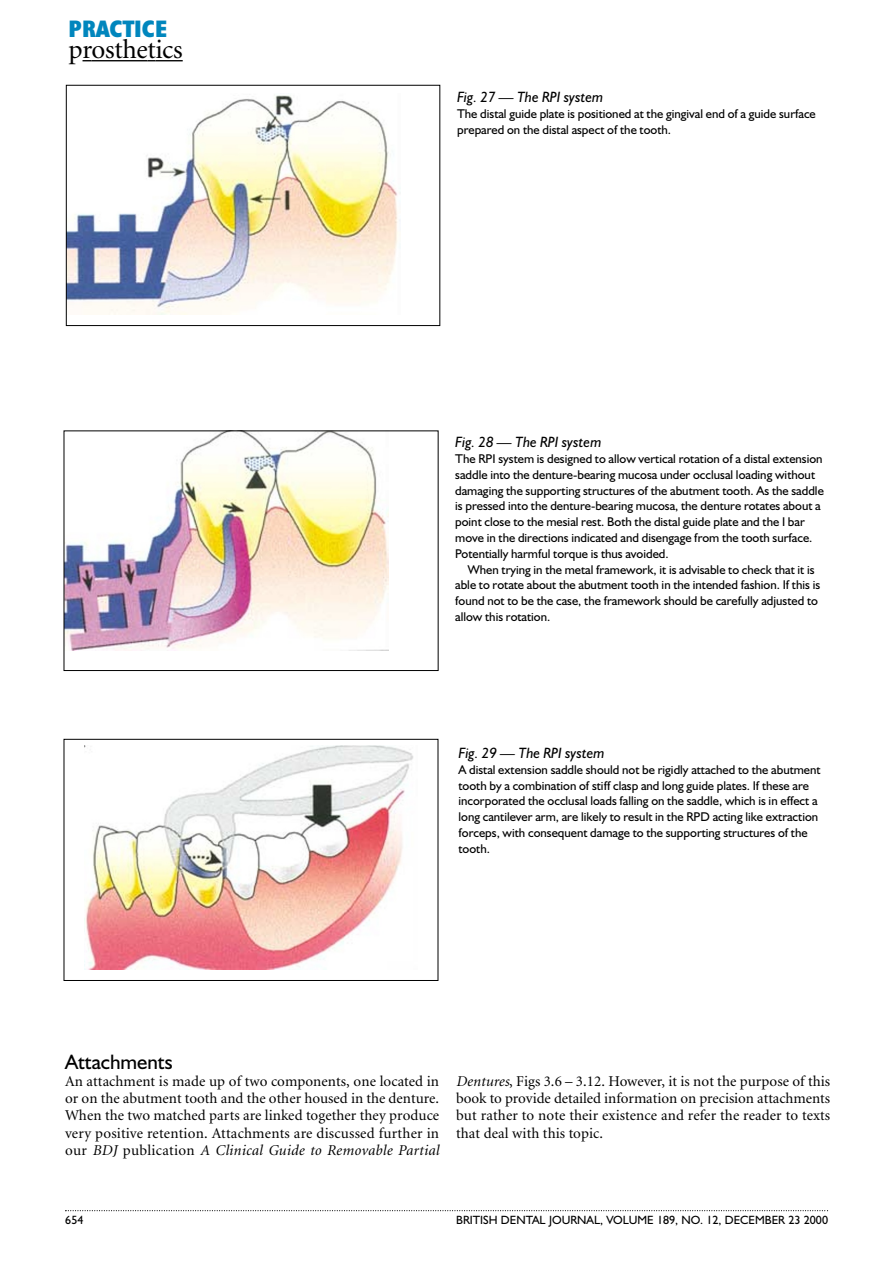
<style>
.page{position:relative;width:893px;height:1262px;background:#fff}
.page>*{position:absolute;margin:0;border:0;box-sizing:border-box;transform-origin:0 0}
.t1{font:27px "Minion";letter-spacing:-.015em;color:#000}
.t2{font:700 condensed 24px "Humanist 521 BT Xtra";color:#0086bd}
.t3{font:21px "Humanist 521 BT";color:#000}
.t4{font:15px/17.2px "Minion";letter-spacing:.005em;color:#000;text-align:justify}
.t5{font:italic 15px "Humanist 521 BT";color:#000}
.t6{font:12.75px/15.8px "Humanist 521 BT";color:#000}
.t7{font:12px "Humanist 521 BT";color:#000}
.s1{font-style:italic}
</style>
<div class="page">
<svg style="left:65px;top:1210px;width:763px;height:1px"></svg>
<hr style="left:92px;top:60px;width:55px;height:1px;background:#000">
<svg style="left:147px;top:60px;width:36px;height:1px"></svg>
<img style="left:84px;top:745px;width:329px;height:224px">
<div style="left:64px;top:739px;width:374px;height:241px;border:1px solid #000"></div>
<img style="left:66px;top:433px;width:322px;height:217px">
<img style="left:68px;top:95px;width:330px;height:219px">
<div style="left:66px;top:85px;width:374px;height:241px;border:1px solid #000"></div>
<h2 class="t2" style="left:69px;top:20px;width:100px">PRACTICE</h2>
<h1 class="t1" style="left:69px;top:39px;width:116px">prosthetics</h1>
<p class="t5" style="left:457px;top:92px;width:148px">Fig. 27 — The RPI system</p>
<p class="t6" style="left:457px;top:107px;width:360px">The distal guide plate is positioned at the gingival end of a guide surface prepared on the distal aspect of the tooth.</p>
<p class="t5" style="left:455px;top:437px;width:148px">Fig. 28 — The RPI system</p>
<p class="t6" style="left:455px;top:452px;width:370px">The RPI system is designed to allow vertical rotation of a distal extension saddle into the denture-bearing mucosa under occlusal loading without damaging the supporting structures of the abutment tooth. As the saddle is pressed into the denture-bearing mucosa, the denture rotates about a point close to the mesial rest. Both the distal guide plate and the I bar move in the directions indicated and disengage from the tooth surface.<br>Potentially harmful torque is thus avoided.</p>
<p class="t6" style="left:455px;top:563px;width:366px;text-indent:13px">When trying in the metal framework, it is advisable to check that it is able to rotate about the abutment tooth in the intended fashion. If this is found not to be the case, the framework should be carefully adjusted to allow this rotation.</p>
<p class="t5" style="left:458px;top:747px;width:148px">Fig. 29 — The RPI system</p>
<p class="t6" style="left:458px;top:763px;width:363px">A distal extension saddle should not be rigidly attached to the abutment tooth by a combination of stiff clasp and long guide plates. If these are incorporated the occlusal loads falling on the saddle, which is in effect a long cantilever arm, are likely to result in the RPD acting like extraction forceps, with consequent damage to the supporting structures of the tooth.</p>
<h3 class="t3" style="left:65px;top:1054px;width:109px">Attachments</h3>
<p class="t4" style="left:65px;top:1073px;width:375px">An attachment is made up of two components, one located in or on the abutment tooth and the other housed in the denture.<br>When the two matched parts are linked together they produce very positive retention. Attachments are discussed further in our <span class="s1">BDJ</span> publication <span class="s1">A Clinical Guide to Removable Partial</span></p>
<p class="t4" style="left:456px;top:1073px;width:375px"><span class="s1">Dentures</span>, Figs 3.6 – 3.12. However, it is not the purpose of this book to provide detailed information on precision attachments but rather to note their existence and refer the reader to texts that deal with this topic.</p>
<p class="t7" style="left:65px;top:1215px;width:20px">654</p>
<p class="t7" style="left:456px;top:1215px;width:373px">BRITISH DENTAL JOURNAL, VOLUME 189, NO. 12, DECEMBER 23 2000</p>
</div>
